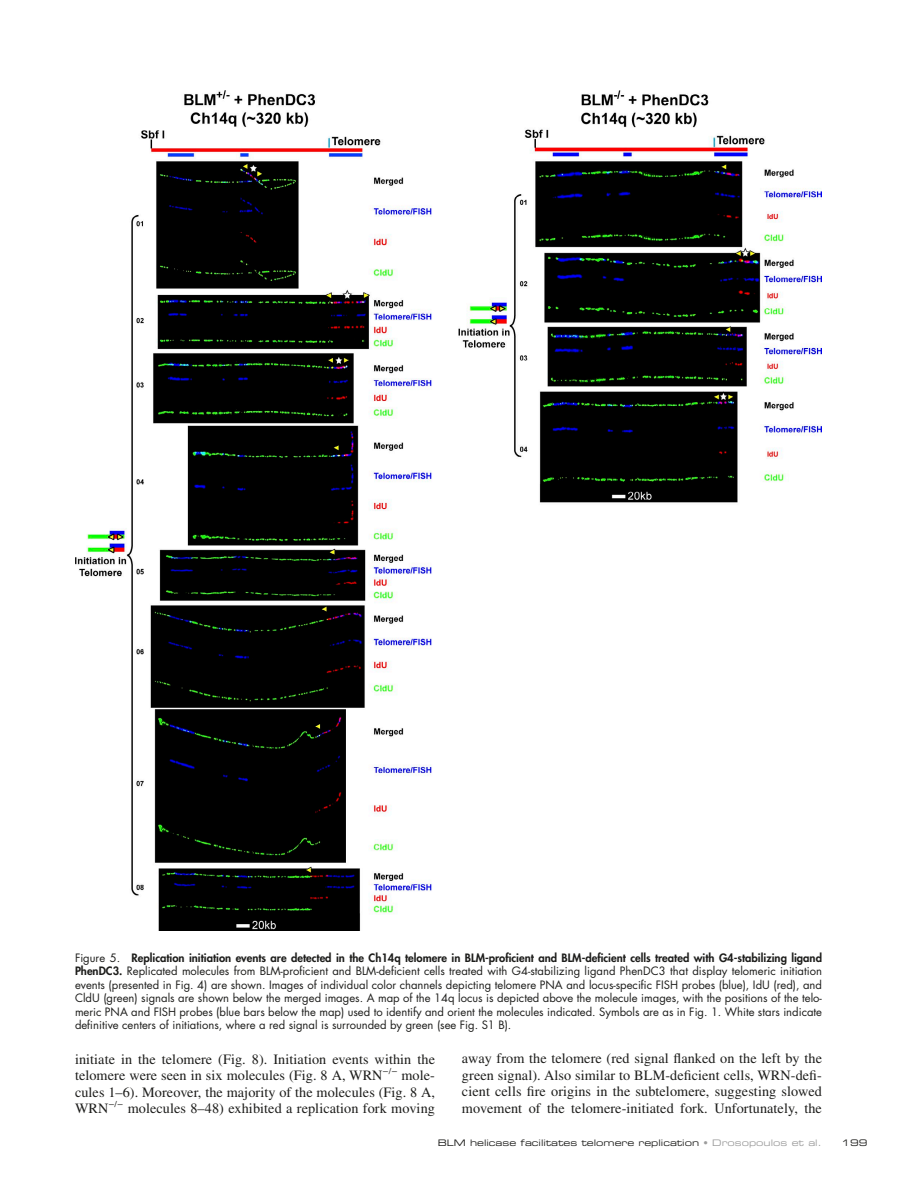
<style>
.page{position:relative;width:918px;height:1188px;background:#fff}
.page>*{position:absolute;margin:0;border:0;box-sizing:border-box;transform-origin:0 0}
.t1{font:14.25px/16.5px "Times LT Std";letter-spacing:.005em;color:#1d1d1b;text-align:justify}
.t2{font:11.25px/13.5px "Futura Std";color:#1d1d1b;text-align:justify}
.t3{font:9px "Eurostile LT Std Ex 2";color:#1d1d1b}
.s1{font-weight:800}
.s2{color:#9d9d9d}
</style>
<div class="page">
<img style="left:75px;top:90px;width:747px;height:840px">
<p class="t2" style="left:75px;top:951px;width:749px">Figure 5. <span class="s1">Replication initiation events are detected in the Ch14q telomere in BLM-proficient and BLM-deficient cells treated with G4-stabilizing ligand PhenDC3.</span> Replicated molecules from BLM-proficient and BLM-deficient cells treated with G4-stabilizing ligand PhenDC3 that display telomeric initiation events (presented in Fig. 4) are shown. Images of individual color channels depicting telomere PNA and locus-specific FISH probes (blue), IdU (red), and CldU (green) signals are shown below the merged images. A map of the 14q locus is depicted above the molecule images, with the positions of the telo&shy;meric PNA and FISH probes (blue bars below the map) used to identify and orient the molecules indicated. Symbols are as in Fig. 1. White stars indicate definitive centers of initiations, where a red signal is surrounded by green (see Fig. S1 B).</p>
<p class="t1" style="left:75px;top:1050px;width:362px">initiate in the telomere (Fig. 8). Initiation events within the telomere were seen in six molecules (Fig. 8 A, WRN<sup>−</sup><sup>/</sup><sup>−</sup> mole&shy;cules 1–6). Moreover, the majority of the molecules (Fig. 8 A, WRN<sup>−</sup><sup>/</sup><sup>−</sup> molecules 8–48) exhibited a replication fork moving</p>
<p class="t1" style="left:462px;top:1050px;width:362px">away from the telomere (red signal flanked on the left by the green signal). Also similar to BLM-deficient cells, WRN-defi&shy;cient cells fire origins in the subtelomere, suggesting slowed movement of the telomere-initiated fork. Unfortunately, the</p>
<p class="t3" style="left:438px;top:1136px;width:19px">BLM</p>
<p class="t3" style="left:470px;top:1136px;width:353px">helicase facilitates telomere replication <span class="s2">• Drosopoulos et al.</span></p>
<p class="t3" style="left:841px;top:1136px;width:28px">199</p>
</div>
